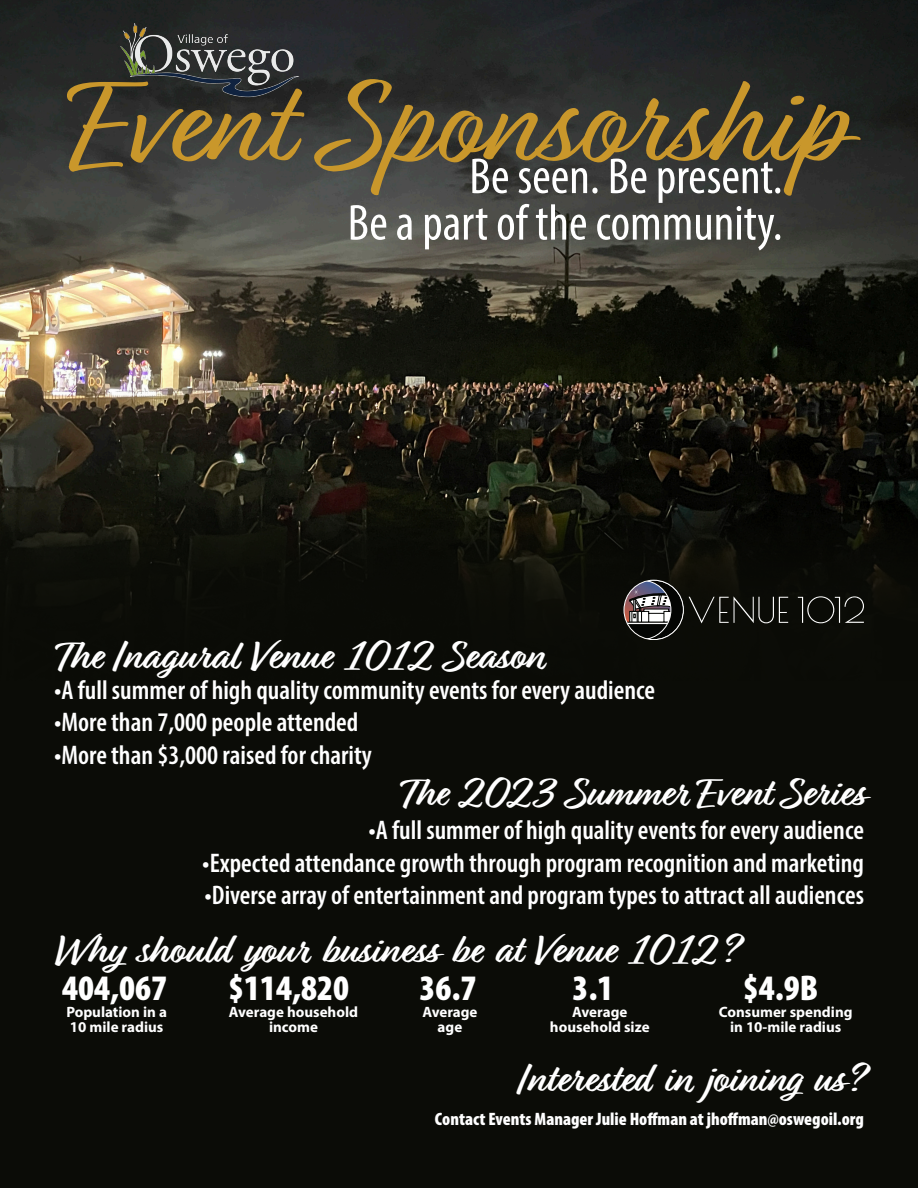
<style>
.page{position:relative;width:918px;height:1188px;background:#fff}
.page>*{position:absolute;margin:0;border:0;box-sizing:border-box;transform-origin:0 0}
.t1{font:129px "Relation";color:#c9972b}
.t2{font:condensed 51px "Myriad Pro";color:#fff}
.t3{font:700 42px "Relation";color:#fff}
.t4{font:900 condensed 36px "Myriad Pro";color:#fff}
.t5{font:600 condensed 27px "Myriad Pro";color:#fff}
.t6{font:900 condensed 18px "Myriad Pro";color:#fff}
.t7{font:700 15px/15px "Myriad Pro";color:#fff;text-align:center}
</style>
<div class="page">
<div style="left:0;top:747px;width:918px;height:441px;background:#0b0c07"></div>
<img style="left:0;top:0;width:918px;height:509px">
<div style="left:0;top:509px;width:918px;height:242px;background:#0b0c07"></div>
<img style="left:119px;top:24px;width:184px;height:75px">
<svg style="left:689px;top:596px;width:99px;height:27px"></svg>
<svg style="left:798px;top:596px;width:66px;height:27px"></svg>
<svg style="left:625px;top:580px;width:58px;height:60px"></svg>
<div style="left:624px;top:580px;width:60px;height:60px;border:1px solid #fff;border-radius:50%"></div>
<p class="t1" style="left:76px;top:50px;width:768px">Event Sponsorship</p>
<p class="t2" style="left:469px;top:145px;width:315px">Be seen. Be present.</p>
<p class="t2" style="left:348px;top:192px;width:436px">Be a part of the community.</p>
<p class="t3" style="left:54px;top:631px;width:491px">The Inagural Venue 1012 Season</p>
<p class="t5" style="left:54px;top:673px;width:603px">•A full summer of high quality community events for every audience</p>
<p class="t5" style="left:54px;top:706px;width:306px">•More than 7,000 people attended</p>
<p class="t5" style="left:54px;top:738px;width:319px">•More than $3,000 raised for charity</p>
<p class="t3" style="left:399px;top:768px;width:467px">The 2023 Summer Event Series</p>
<p class="t5" style="left:368px;top:814px;width:497px">•A full summer of high quality events for every audience</p>
<p class="t5" style="left:202px;top:846px;width:663px">•Expected attendance growth through program recognition and marketing</p>
<p class="t5" style="left:204px;top:879px;width:661px">•Diverse array of entertainment and program types to attract all audiences</p>
<p class="t3" style="left:54px;top:926px;width:686px">Why should your business be at Venue 1012?</p>
<p class="t4" style="left:62px;top:965px;width:106px">404,067</p>
<p class="t7" style="left:66px;top:1004px;width:102px;text-align:left">Population in a<br>10 mile radius</p>
<p class="t4" style="left:228px;top:965px;width:122px">$114,820</p>
<p class="t7" style="left:229px;top:1004px;width:131px">Average household income</p>
<p class="t4" style="left:743px;top:965px;width:77px">$4.9B</p>
<p class="t7" style="left:719px;top:1004px;width:135px">Consumer spending in 10-mile radius</p>
<p class="t3" style="left:518px;top:1054px;width:348px">Interested in joining us?</p>
<p class="t4" style="left:420px;top:965px;width:58px">36.7</p>
<p class="t7" style="left:422px;top:1004px;width:57px">Average age</p>
<p class="t4" style="left:573px;top:965px;width:42px">3.1</p>
<p class="t7" style="left:550px;top:1004px;width:101px">Average household size</p>
<p class="t6" style="left:435px;top:1107px;width:431px">Contact Events Manager Julie Hoffman at jhoffman@oswegoil.org</p>
</div>
